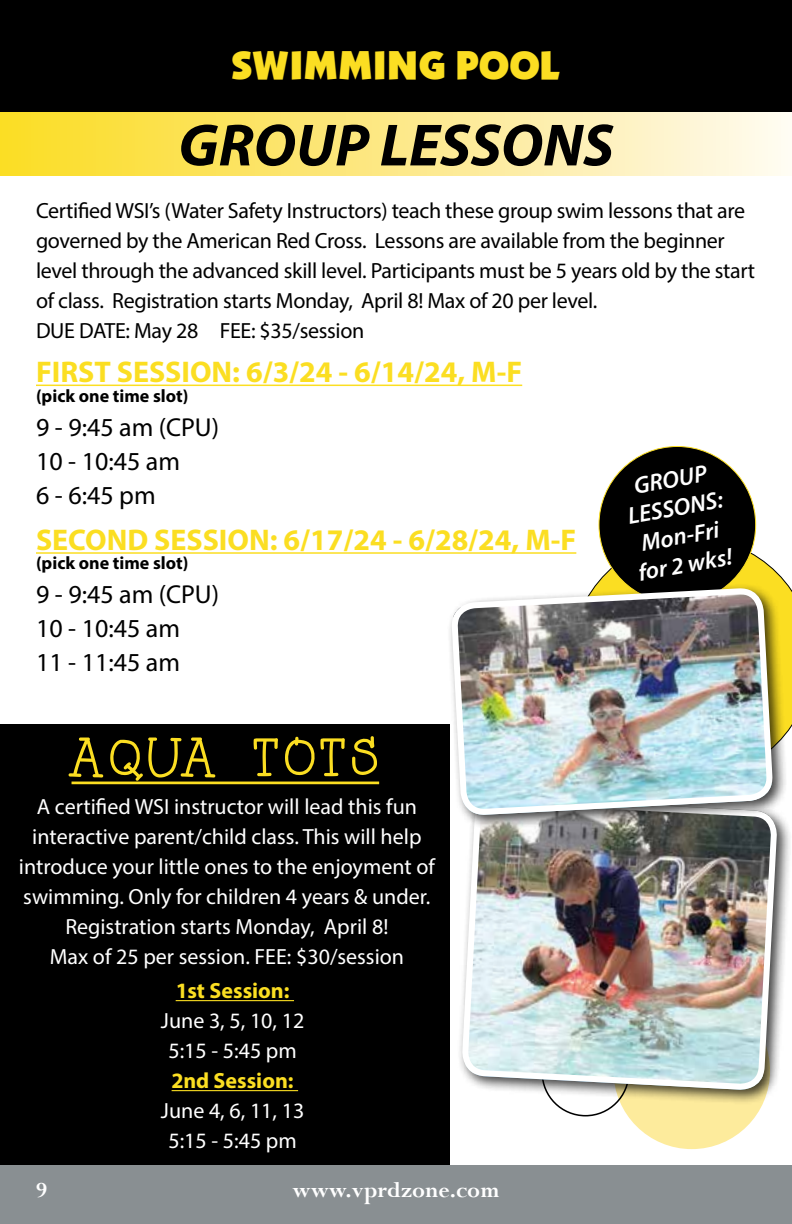
<style>
.page{position:relative;width:792px;height:1224px;background:#fff}
.page>*{position:absolute;margin:0;border:0;box-sizing:border-box;transform-origin:0 0}
.t1{font:italic 700 60px "Myriad Pro";color:#000}
.t2{font:54px "Hello Asparagus";color:#fbde22}
.t3{font:38px "Anakeim Display S Si";color:#fbde22}
.t4{font:700 30px "Myriad Pro";color:#fbde22}
.t5{font:26px/34px "Myriad Pro";color:#000}
.t6{font:italic 600 24px/28.8px "Myriad Pro";color:#fff;text-align:center}
.t7{font:700 24px "Perpetua";color:#fff}
.t8{font:22px/30px "Myriad Pro";letter-spacing:-.015em;color:#000}
.t9{font:22px/30px "Myriad Pro";color:#fff;text-align:center}
.t10{font:700 22px "Myriad Pro";color:#fbde22}
.t11{font:700 18px "Myriad Pro";color:#000}
</style>
<div class="page">
<div style="left:0;top:112px;width:792px;height:63px;background:linear-gradient(to right,#fbdb22,#fff9f0)"></div>
<div style="left:0;top:724px;width:450px;height:442px;background:#000"></div>
<hr style="left:176px;top:1000px;width:118px;height:1px;background:#fbde22">
<hr style="left:172px;top:1090px;width:126px;height:1px;background:#fbde22">
<hr style="left:72px;top:782px;width:307px;height:2px;background:#fbde22">
<div style="left:613px;top:993px;width:157px;height:156px;background:#fdeb9c;border-radius:50%"></div>
<svg style="left:770px;top:566px;width:22px;height:166px"></svg>
<div style="left:0;top:1166px;width:792px;height:58px;background:#898f92"></div>
<div style="left:0;top:0;width:792px;height:112px;background:#000"></div>
<hr style="left:36px;top:385px;width:486px;height:1px;background:#fbde22">
<hr style="left:36px;top:552px;width:540px;height:2px;background:#fbde22">
<div style="left:457px;top:791px;width:335px;height:314px;background:#000;opacity:.75"></div>
<svg style="left:459px;top:830px;width:321px;height:263px;background:#c4d5d3"></svg>
<div style="left:446px;top:583px;width:342px;height:247px;background:#000;opacity:.75"></div>
<img style="left:454px;top:384px;width:316px;height:638px">
<h3 class="t3" style="left:232px;top:46px;width:330px">SWIMMING POOL</h3>
<h1 class="t1" style="left:178px;top:106px;width:437px">GROUP LESSONS</h1>
<p class="t8" style="left:36px;top:196px;width:721px">Certified WSI’s (Water Safety Instructors) teach these group swim lessons that are governed by the American Red Cross. Lessons are available from the beginner level through the advanced skill level. Participants must be 5 years old by the start of class. Registration starts Monday, April 8! Max of 20 per level.<br>DUE DATE: May 28 FEE: $35/session</p>
<h3 class="t4" style="left:36px;top:353px;width:488px">FIRST SESSION: 6/3/24 - 6/14/24, M-F</h3>
<p class="t11" style="left:36px;top:384px;width:154px">(pick one time slot)</p>
<p class="t5" style="left:36px;top:409px;width:185px">9 - 9:45 am (CPU)<br>10 - 10:45 am<br>6 - 6:45 pm</p>
<h3 class="t4" style="left:36px;top:520px;width:542px">SECOND SESSION: 6/17/24 - 6/28/24, M-F</h3>
<p class="t11" style="left:36px;top:552px;width:154px">(pick one time slot)</p>
<p class="t5" style="left:36px;top:577px;width:185px">9 - 9:45 am (CPU)<br>10 - 10:45 am<br>11 - 11:45 am</p>
<h2 class="t2" style="left:72px;top:727px;width:309px">AQUA TOTS</h2>
<p class="t9" style="left:19px;top:792px;width:418px">A certified WSI instructor will lead this fun interactive parent/child class. This will help introduce your little ones to the enjoyment of swimming. Only for children 4 years &amp; under.<br>Registration starts Monday, April 8!<br>Max of 25 per session. FEE: $30/session</p>
<p class="t10" style="left:176px;top:977px;width:115px">1st Session:</p>
<p class="t9" style="left:161px;top:1006px;width:145px">June 3, 5, 10, 12<br>5:15 - 5:45 pm</p>
<p class="t10" style="left:172px;top:1067px;width:124px">2nd Session:</p>
<p class="t9" style="left:161px;top:1096px;width:145px">June 4, 6, 11, 13<br>5:15 - 5:45 pm</p>
<p class="t7" style="left:36px;top:1175px;width:12px">9</p>
<p class="t7" style="left:292px;top:1175px;width:209px">www.vprdzone.com</p>
<p class="t6" style="left:620px;top:473px;width:98px;rotate:-10deg">GROUP<br>LESSONS:<br>Mon-Fri for 2 wks!</p>
</div>
